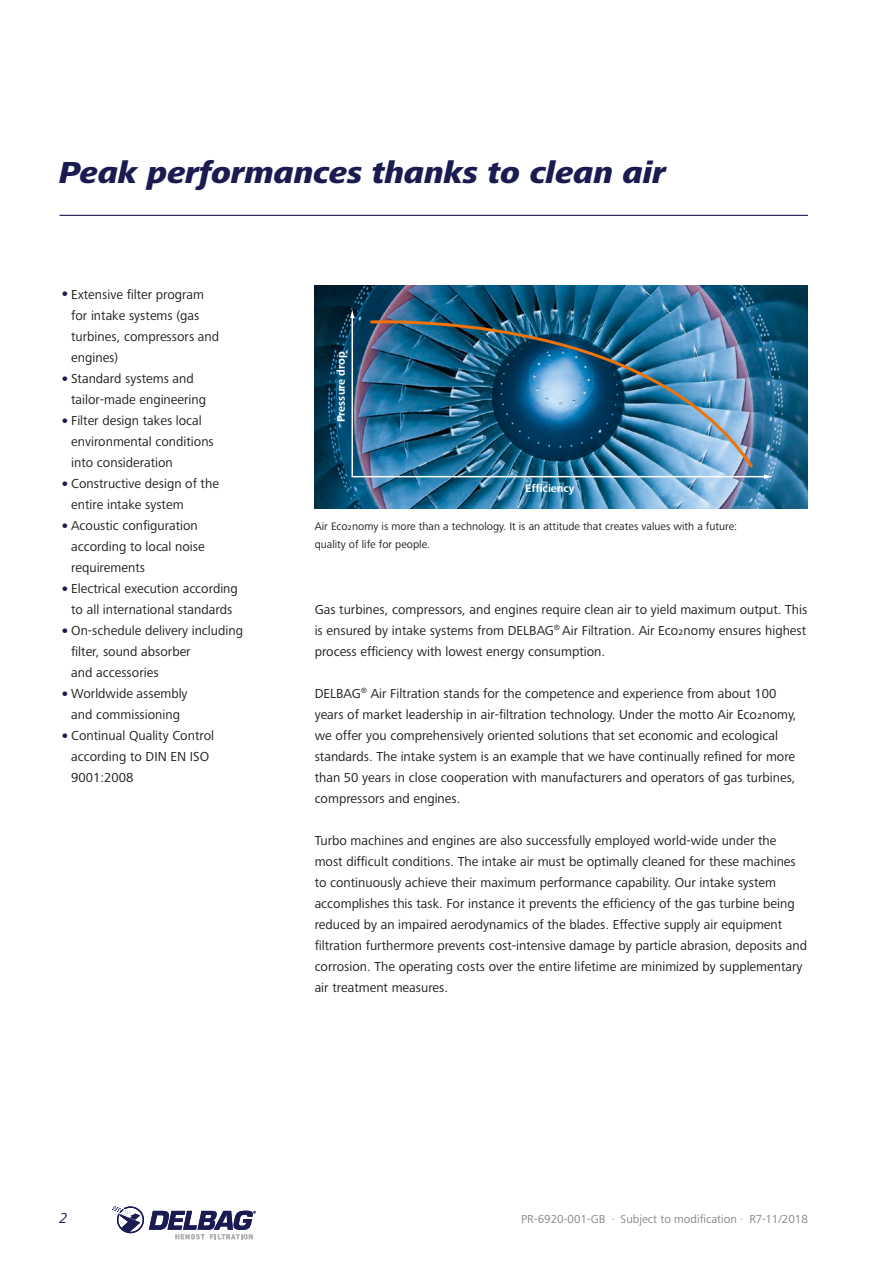
<style>
.page{position:relative;width:893px;height:1263px;background:#fff}
.page>*{position:absolute;margin:0;border:0;box-sizing:border-box;transform-origin:0 0}
.t1{font:italic 800 31.5px "Frutiger Next LTW1 G";color:#191b51}
.t2{font:italic 15px "Frutiger Next LTW1 G";color:#191b51}
.t3{font:13.5px/21px "Frutiger Next LTW1 G";color:#1d1d1b}
.t4{font:12px "Frutiger Next LTW1 G";color:#878787}
.t5{font:11.25px/18px "Frutiger Next LTW1 G";color:#1d1d1b}
.t6{font:700 11.25px "Frutiger Next LTW1 G";color:#fff}
.s1{font-size:20.25px;color:#191b51}
</style>
<div class="page">
<svg style="left:112px;top:1206px;width:144px;height:33px"></svg>
<hr style="left:60px;top:215px;width:748px;height:1px;background:#191b51">
<img style="left:315px;top:286px;width:493px;height:223px">
<img style="left:351px;top:315px;width:416px;height:163px">
<svg style="left:350px;top:310px;width:4px;height:8px"></svg>
<svg style="left:764px;top:474px;width:8px;height:5px"></svg>
<img style="left:367px;top:310px;width:389px;height:161px">
<h1 class="t1" style="left:60px;top:155px;width:608px">Peak performances thanks to clean air</h1>
<p class="t3" style="left:71px;top:284px;width:149px;text-indent:-12px"><span class="s1">•</span>Extensive filter program for intake systems (gas turbines, compressors and engines)</p>
<p class="t3" style="left:71px;top:368px;width:136px;text-indent:-12px"><span class="s1">•</span>Standard systems and tailor-made engineering</p>
<p class="t3" style="left:71px;top:410px;width:144px;text-indent:-12px"><span class="s1">•</span>Filter design takes local environmental conditions into consideration</p>
<p class="t3" style="left:71px;top:473px;width:149px;text-indent:-12px"><span class="s1">•</span>Constructive design of the entire intake system</p>
<p class="t3" style="left:71px;top:515px;width:135px;text-indent:-12px"><span class="s1">•</span>Acoustic configuration according to local noise requirements</p>
<p class="t3" style="left:60px;top:578px;width:180px;text-align:center"><span class="s1">•</span>Electrical execution according to all international standards</p>
<p class="t3" style="left:71px;top:620px;width:173px;text-indent:-12px"><span class="s1">•</span>On-schedule delivery including filter, sound absorber<br>and accessories</p>
<p class="t3" style="left:60px;top:683px;width:130px;text-align:center"><span class="s1">•</span>Worldwide assembly and commissioning</p>
<p class="t3" style="left:71px;top:725px;width:144px;text-indent:-12px"><span class="s1">•</span>Continual Quality Control according to DIN EN ISO<br>9001:2008</p>
<p class="t6" style="left:335px;top:422px;width:72px;rotate:-90deg">Pressure drop</p>
<p class="t6" style="left:525px;top:482px;width:51px">Efficiency</p>
<p class="t5" style="left:315px;top:517px;width:424px">Air Eco2nomy is more than a technology. It is an attitude that creates values with a future: quality of life for people.</p>
<p class="t3" style="left:315px;top:599px;width:494px;text-align:justify">Gas turbines, compressors, and engines require clean air to yield maximum output. This is ensured by intake systems from DELBAG<sup>®</sup> Air Filtration. Air Eco2nomy ensures highest process efficiency with lowest energy consumption.</p>
<p class="t3" style="left:315px;top:683px;width:483px">DELBAG<sup>®</sup> Air Filtration stands for the competence and experience from about 100 years of market leadership in air-filtration technology. Under the motto Air Eco2nomy, we offer you comprehensively oriented solutions that set economic and ecological standards. The intake system is an example that we have continually refined for more than 50 years in close cooperation with manufacturers and operators of gas turbines, compressors and engines.</p>
<p class="t3" style="left:315px;top:830px;width:494px">Turbo machines and engines are also successfully employed world-wide under the most difficult conditions. The intake air must be optimally cleaned for these machines to continuously achieve their maximum performance capability. Our intake system accomplishes this task. For instance it prevents the efficiency of the gas turbine being reduced by an impaired aerodynamics of the blades. Effective supply air equipment filtration furthermore prevents cost-intensive damage by particle abrasion, deposits and corrosion. The operating costs over the entire lifetime are minimized by supplementary air treatment measures.</p>
<p class="t2" style="left:60px;top:1209px;width:10px">2</p>
<p class="t4" style="left:521px;top:1212px;width:288px">PR-6920-001-GB · Subject to modification · R7-11/2018</p>
</div>
